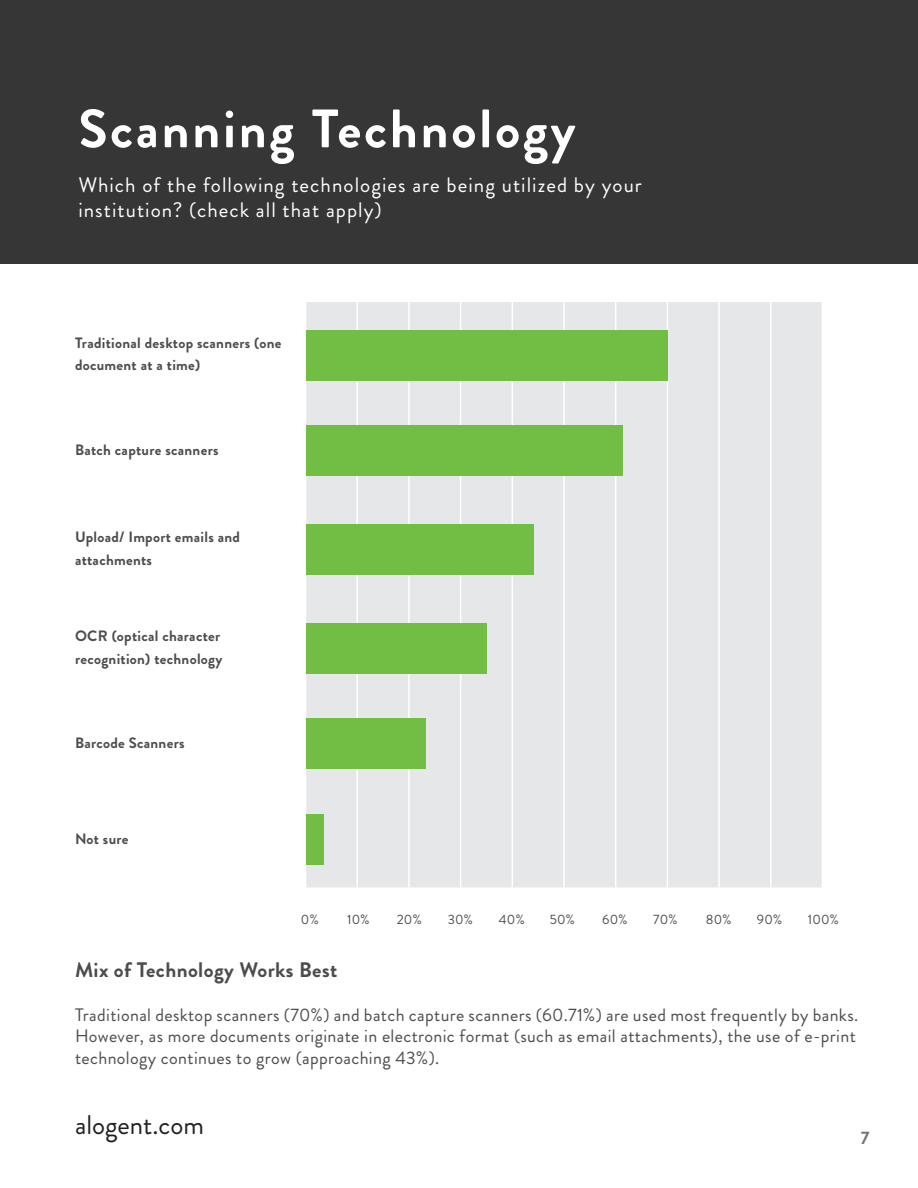
<style>
.page{position:relative;width:918px;height:1188px;background:#fff}
.page>*{position:absolute;margin:0;border:0;box-sizing:border-box;transform-origin:0 0}
.t1{font:700 54px "Brandon Grotesque";letter-spacing:.05em;color:#fff}
.t2{font:27px "Brandon Grotesque";color:#231f20}
.t3{font:21px/25.2px "Brandon Grotesque";letter-spacing:.05em;color:#fff}
.t4{font:700 21px "Brandon Grotesque";letter-spacing:.02em;color:#4b4c4d}
.t5{font:18px/21.6px "Brandon Grotesque";letter-spacing:.02em;color:#4b4c4d}
.t6{font:700 18px "Brandon Grotesque";color:#757575}
.t7{font:700 15px/22.5px "Brandon Grotesque";letter-spacing:.02em;color:#4b4c4d}
.t8{font:13.5px "Brandon Grotesque";letter-spacing:.02em;color:#4b4c4d}
</style>
<div class="page">
<div style="left:0;top:0;width:918px;height:263px;background:#363636"></div>
<div style="left:306px;top:302px;width:516px;height:585px;background:#e6e7e9"></div>
<hr style="left:356px;top:302px;width:2px;height:585px;background:#fff">
<hr style="left:408px;top:302px;width:2px;height:585px;background:#fff">
<hr style="left:460px;top:302px;width:1px;height:585px;background:#fff">
<hr style="left:512px;top:302px;width:1px;height:585px;background:#fff">
<hr style="left:563px;top:302px;width:2px;height:585px;background:#fff">
<hr style="left:615px;top:302px;width:1px;height:585px;background:#fff">
<hr style="left:667px;top:302px;width:1px;height:585px;background:#fff">
<hr style="left:718px;top:302px;width:2px;height:585px;background:#fff">
<hr style="left:770px;top:302px;width:2px;height:585px;background:#fff">
<div style="left:306px;top:330px;width:362px;height:50px;background:#72be44"></div>
<div style="left:306px;top:425px;width:316px;height:51px;background:#72be44"></div>
<div style="left:306px;top:524px;width:228px;height:51px;background:#72be44"></div>
<div style="left:306px;top:623px;width:180px;height:51px;background:#72be44"></div>
<div style="left:306px;top:719px;width:120px;height:50px;background:#72be44"></div>
<div style="left:306px;top:814px;width:18px;height:51px;background:#72be44"></div>
<h1 class="t1" style="left:78px;top:91px;width:499px">Scanning Technology</h1>
<p class="t3" style="left:78px;top:172px;width:565px">Which of the following technologies are being utilized by your institution? (check all that apply)</p>
<p class="t7" style="left:75px;top:332px;width:208px">Traditional desktop scanners (one document at a time)</p>
<p class="t7" style="left:75px;top:438px;width:145px">Batch capture scanners</p>
<p class="t7" style="left:75px;top:526px;width:167px">Upload/ Import emails and attachments</p>
<p class="t7" style="left:75px;top:625px;width:149px">OCR (optical character recognition) technology</p>
<p class="t7" style="left:75px;top:732px;width:111px">Barcode Scanners</p>
<p class="t7" style="left:75px;top:827px;width:55px">Not sure</p>
<p class="t8" style="left:301px;top:910px;width:19px">0%</p>
<p class="t8" style="left:347px;top:910px;width:24px">10%</p>
<p class="t8" style="left:397px;top:910px;width:27px">20%</p>
<p class="t8" style="left:448px;top:910px;width:27px">30%</p>
<p class="t8" style="left:499px;top:910px;width:28px">40%</p>
<p class="t8" style="left:550px;top:910px;width:27px">50%</p>
<p class="t8" style="left:602px;top:910px;width:27px">60%</p>
<p class="t8" style="left:653px;top:910px;width:26px">70%</p>
<p class="t8" style="left:706px;top:910px;width:27px">80%</p>
<p class="t8" style="left:757px;top:910px;width:27px">90%</p>
<p class="t8" style="left:808px;top:910px;width:33px">100%</p>
<p class="t4" style="left:75px;top:955px;width:264px">Mix of Technology Works Best</p>
<p class="t5" style="left:75px;top:1004px;width:785px">Traditional desktop scanners (70%) and batch capture scanners (60.71%) are used most frequently by banks.<br>However, as more documents originate in electronic format (such as email attachments), the use of e-print technology continues to grow (approaching 43%).</p>
<h2 class="t2" style="left:75px;top:1106px;width:131px">alogent.com</h2>
<p class="t6" style="left:861px;top:1125px;width:10px">7</p>
</div>
